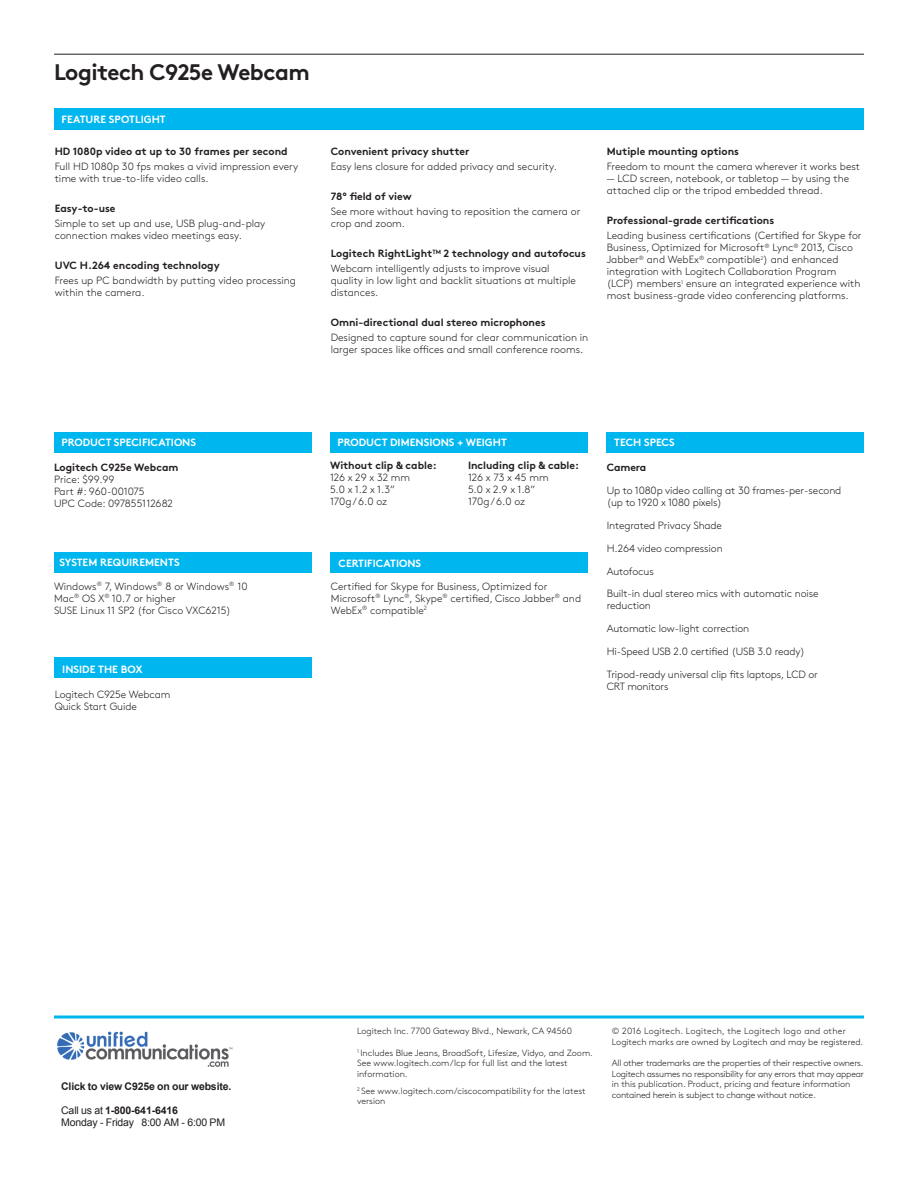
<style>
.page{position:relative;width:918px;height:1188px;background:#fff}
.page>*{position:absolute;margin:0;border:0;box-sizing:border-box;transform-origin:0 0}
.Headers{font:700 22.5px "Brown Pro";letter-spacing:-.025em;color:#231f20}
.Chart-Body{font:300 10.5px/12px "Brown Pro";color:#231f20}
.Chart-Body-2{font:700 10.5px "Brown Pro";color:#231f20}
.Text_in_Box{font:700 10.5px "Brown Pro";color:#fff}
.t1{font:10.5px/12px "Arial";letter-spacing:-.015em;color:#231f20}
.t2{font:700 10.5px "Arial";letter-spacing:-.015em;color:#231f20}
.Chart-Body-3{font:700 10.5px "Brown Pro";color:#fff}
.Chart-Subhd{font:700 10.5px "Brown Pro";color:#231f20}
.LEGAL{font:300 9px/10.5px "Brown Pro";color:#231f20}
.LEGAL-2{font:300 9px/10.5px "Brown Pro";letter-spacing:-.025em;color:#231f20}
.s1{font-weight:700}
</style>
<div class="page">
<hr style="left:54px;top:54px;width:810px;height:1px;background:#231f20">
<div style="left:54px;top:432px;width:258px;height:20px;background:#00b6ef"></div>
<div style="left:54px;top:552px;width:258px;height:20px;background:#00b6ef"></div>
<div style="left:330px;top:432px;width:257px;height:20px;background:#00b6ef"></div>
<div style="left:607px;top:432px;width:257px;height:20px;background:#00b6ef"></div>
<hr style="left:54px;top:1016px;width:810px;height:2px;background:#00b6ef">
<div style="left:55px;top:658px;width:257px;height:20px;background:#00b6ef"></div>
<div style="left:331px;top:552px;width:257px;height:20px;background:#00b6ef"></div>
<div style="left:54px;top:108px;width:810px;height:22px;background:#00b6ef"></div>
<img style="left:58px;top:1031px;width:175px;height:36px">
<p class="Headers" style="left:54px;top:54px;width:257px">Logitech C925e Webcam</p>
<p class="Text_in_Box" style="left:62px;top:111px;width:106px">FEATURE SPOTLIGHT</p>
<p class="Chart-Body-2" style="left:55px;top:143px;width:235px">HD 1080p video at up to 30 frames per second</p>
<p class="Chart-Body" style="left:55px;top:160px;width:245px">Full HD 1080p 30 fps makes a vivid impression every time with true-to-life video calls.</p>
<p class="Chart-Body-2" style="left:55px;top:200px;width:62px">Easy-to-use</p>
<p class="Chart-Body" style="left:55px;top:217px;width:212px">Simple to set up and use, USB plug-and-play connection makes video meetings easy.</p>
<p class="Chart-Body-2" style="left:55px;top:257px;width:167px">UVC H.264 encoding technology</p>
<p class="Chart-Body" style="left:55px;top:274px;width:243px">Frees up PC bandwidth by putting video processing within the camera.</p>
<p class="Chart-Body-2" style="left:331px;top:143px;width:140px">Convenient privacy shutter</p>
<p class="Chart-Body" style="left:331px;top:160px;width:228px">Easy lens closure for added privacy and security.</p>
<p class="Chart-Body-2" style="left:331px;top:188px;width:82px">78° field of view</p>
<p class="Chart-Body" style="left:331px;top:205px;width:251px">See more without having to reposition the camera or crop and zoom.</p>
<p class="Chart-Body-2" style="left:331px;top:245px;width:257px">Logitech RightLight<sup>TM</sup> 2 technology and autofocus</p>
<p class="Chart-Body" style="left:331px;top:262px;width:247px">Webcam intelligently adjusts to improve visual quality in low light and backlit situations at multiple distances.</p>
<p class="Chart-Body-2" style="left:331px;top:314px;width:216px">Omni-directional dual stereo microphones</p>
<p class="Chart-Body" style="left:331px;top:331px;width:259px">Designed to capture sound for clear communication in larger spaces like offices and small conference rooms.</p>
<p class="Chart-Body-2" style="left:607px;top:143px;width:134px">Mutiple mounting options</p>
<p class="Chart-Body" style="left:607px;top:160px;width:255px">Freedom to mount the camera wherever it works best</p>
<p class="Chart-Body" style="left:607px;top:172px;width:244px">— LCD screen, notebook, or tabletop — by using the attached clip or the tripod embedded thread.</p>
<p class="Chart-Body-2" style="left:607px;top:212px;width:169px">Professional-grade certifications</p>
<p class="Chart-Body" style="left:607px;top:229px;width:256px">Leading business certifications (Certified for Skype for Business, Optimized for Microsoft<sup>®</sup> Lync<sup>®</sup> 2013, Cisco Jabber<sup>®</sup> and WebEx<sup>®</sup> compatible<sup>2</sup>) and enhanced integration with Logitech Collaboration Program (LCP) members<sup>1</sup> ensure an integrated experience with most business-grade video conferencing platforms.</p>
<p class="Text_in_Box" style="left:62px;top:434px;width:136px">PRODUCT SPECIFICATIONS</p>
<p class="Chart-Body" style="left:54px;top:461px;width:126px"><span class="s1">Logitech C925e Webcam<br></span>Price: $99.99<br>Part #: 960-001075<br>UPC Code: 097855112682</p>
<p class="Chart-Body-3" style="left:59px;top:554px;width:122px">SYSTEM REQUIREMENTS</p>
<p class="Chart-Body" style="left:54px;top:579px;width:195px">Windows<sup>®</sup> 7, Windows<sup>®</sup> 8 or Windows<sup>®</sup> 10<br>Mac<sup>®</sup> OS X<sup>®</sup> 10.7 or higher<br>SUSE Linux 11 SP2 (for Cisco VXC6215)</p>
<p class="Text_in_Box" style="left:62px;top:660px;width:82px">INSIDE THE BOX</p>
<p class="Chart-Body" style="left:55px;top:688px;width:117px">Logitech C925e Webcam<br>Quick Start Guide</p>
<p class="Text_in_Box" style="left:338px;top:434px;width:171px">PRODUCT DIMENSIONS + WEIGHT</p>
<p class="Chart-Subhd" style="left:330px;top:456px;width:108px">Without clip &amp; cable:</p>
<p class="Chart-Body" style="left:330px;top:470px;width:82px">126 x 29 x 32 mm<br>5.0 x 1.2 x 1.3”<br>170g / 6.0 oz</p>
<p class="Chart-Body" style="left:468px;top:458px;width:113px"><span class="s1">Including clip &amp; cable:<br></span>126 x 73 x 45 mm<br>5.0 x 2.9 x 1.8”<br>170g / 6.0 oz</p>
<p class="Text_in_Box" style="left:339px;top:555px;width:84px">CERTIFICATIONS</p>
<p class="Chart-Body" style="left:331px;top:579px;width:252px">Certified for Skype for Business, Optimized for<br>Microsoft<sup>®</sup> Lync<sup>®</sup>, Skype<sup>®</sup> certified, Cisco Jabber<sup>®</sup> and<br>WebEx<sup>®</sup> compatible<sup>2</sup></p>
<p class="Text_in_Box" style="left:614px;top:434px;width:62px">TECH SPECS</p>
<p class="Chart-Body-2" style="left:607px;top:459px;width:41px">Camera</p>
<p class="Chart-Body" style="left:607px;top:484px;width:236px">Up to 1080p video calling at 30 frames-per-second (up to 1920 x 1080 pixels)</p>
<p class="Chart-Body" style="left:607px;top:519px;width:117px">Integrated Privacy Shade</p>
<p class="Chart-Body" style="left:607px;top:541px;width:117px">H.264 video compression</p>
<p class="Chart-Body" style="left:607px;top:564px;width:49px">Autofocus</p>
<p class="Chart-Body" style="left:607px;top:587px;width:213px">Built-in dual stereo mics with automatic noise reduction</p>
<p class="Chart-Body" style="left:607px;top:622px;width:144px">Automatic low-light correction</p>
<p class="Chart-Body" style="left:607px;top:645px;width:200px">Hi-Speed USB 2.0 certified (USB 3.0 ready)</p>
<p class="Chart-Body" style="left:607px;top:667px;width:213px">Tripod-ready universal clip fits laptops, LCD or<br>CRT monitors</p>
<p class="t2" style="left:61px;top:1080px;width:172px">Click to view C925e on our website.</p>
<p class="t1" style="left:61px;top:1105px;width:165px">Call us at <span class="s1">1-800-641-6416<br></span>Monday - Friday 8:00 AM - 6:00 PM</p>
<p class="LEGAL" style="left:357px;top:1025px;width:216px">Logitech Inc. 7700 Gateway Blvd., Newark, CA 94560</p>
<p class="LEGAL" style="left:357px;top:1047px;width:237px"><sup>1</sup> Includes Blue Jeans, BroadSoft, Lifesize, Vidyo, and Zoom.<br>See www.logitech.com/lcp for full list and the latest information.</p>
<p class="LEGAL" style="left:357px;top:1085px;width:230px"><sup>2</sup> See www.logitech.com/ciscocompatibility for the latest version</p>
<p class="LEGAL" style="left:612px;top:1025px;width:253px">© 2016 Logitech. Logitech, the Logitech logo and other<br>Logitech marks are owned by Logitech and may be registered.</p>
<p class="LEGAL-2" style="left:612px;top:1057px;width:254px">All other trademarks are the properties of their respective owners.<br>Logitech assumes no responsibility for any errors that may appear in this publication. Product, pricing and feature information contained herein is subject to change without notice.</p>
</div>
